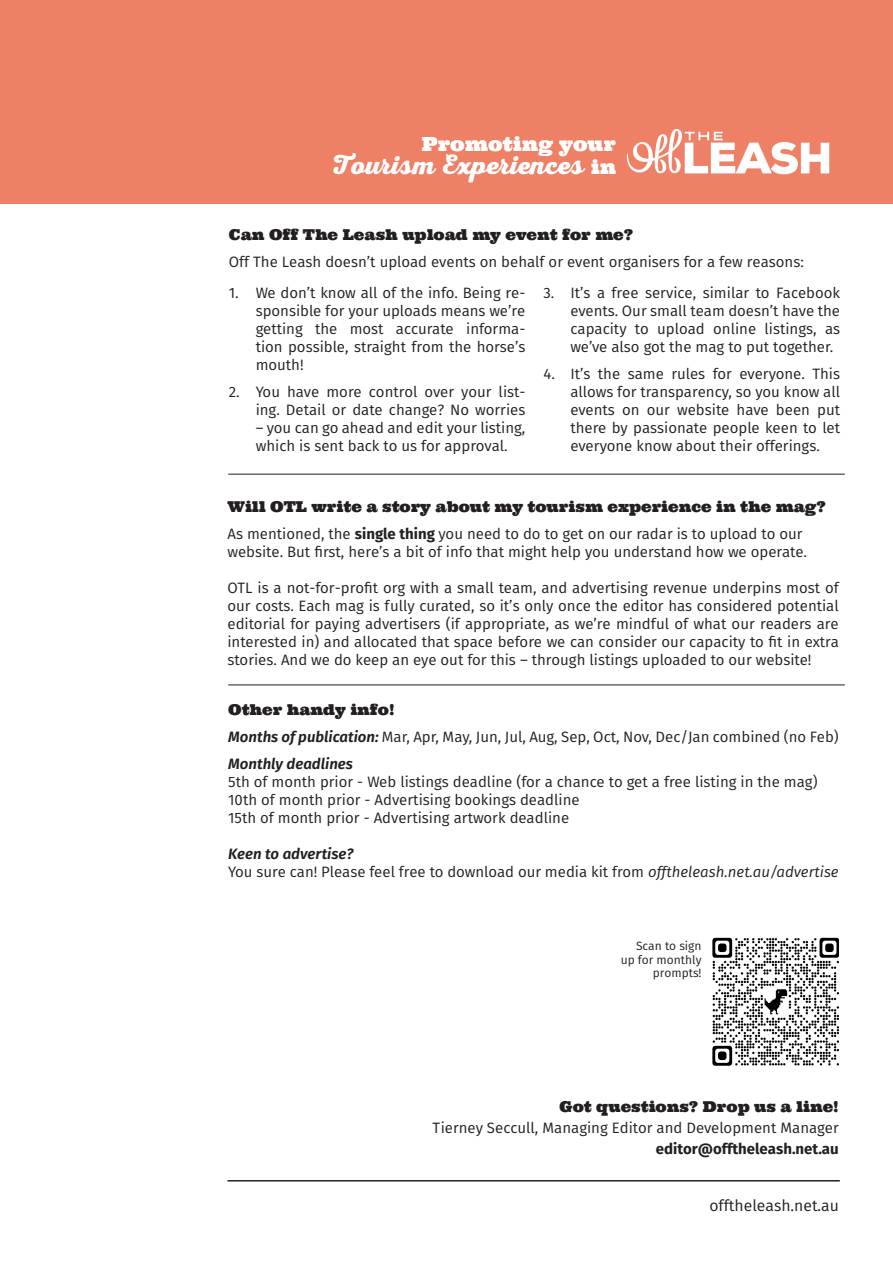
<style>
.page{position:relative;width:893px;height:1263px;background:#fff}
.page>*{position:absolute;margin:0;border:0;box-sizing:border-box;transform-origin:0 0}
.t1{font:28.5px "Nexa Rust Script B 00";letter-spacing:-.01em;color:#fff}
.t2{font:19.5px "Ultra";color:#fff}
.t3{font:15.75px "Fira Sans";color:#231f20}
.t4{font:15px/18px "Fira Sans";color:#231f20;text-align:justify}
.t5{font:15px "Ultra";color:#231f20}
.t6{font:700 15px "Fira Sans";color:#231f20}
.t7{font:italic 600 15px "Fira Sans";color:#231f20}
.t8{font:12px/13.5px "Fira Sans";color:#231f20;text-align:right}
.s1{font-family:"Ultra";font-size:19.5px}
.s2{font-weight:700}
.s3{font-weight:600;font-style:italic}
.s4{font-style:italic}
</style>
<div class="page">
<hr style="left:227px;top:1180px;width:613px;height:1px;background:#231f20">
<hr style="left:228px;top:685px;width:617px;height:1px;background:#231f20">
<hr style="left:228px;top:474px;width:617px;height:1px;background:#231f20">
<img style="left:713px;top:938px;width:126px;height:127px">
<div style="left:0;top:0;width:893px;height:203px;background:#ee8066"></div>
<img style="left:626px;top:129px;width:203px;height:46px">
<p class="t2" style="left:422px;top:132px;width:196px">Promoting your</p>
<p class="t1" style="left:331px;top:147px;width:287px">Tourism Experiences <span class="s1">in</span></p>
<p class="t5" style="left:229px;top:225px;width:406px">Can Off The Leash upload my event for me?</p>
<p class="t4" style="left:229px;top:253px;width:576px">Off The Leash doesn’t upload events on behalf or event organisers for a few reasons:</p>
<p class="t4" style="left:256px;top:284px;width:271px;text-indent:-27px">1. We don’t know all of the info. Being re&shy;sponsible for your uploads means we’re getting the most accurate informa&shy;tion possible, straight from the horse’s mouth!</p>
<p class="t4" style="left:229px;top:383px;width:298px;text-align:right">2. You have more control over your list&shy;ing. Detail or date change? No worries</p>
<p class="t4" style="left:256px;top:419px;width:271px">– you can go ahead and edit your listing, which is sent back to us for approval.</p>
<p class="t4" style="left:570px;top:284px;width:271px;text-indent:-27px">3. It’s a free service, similar to Facebook events. Our small team doesn’t have the capacity to upload online listings, as we’ve also got the mag to put together.</p>
<p class="t4" style="left:570px;top:365px;width:271px;text-indent:-27px">4. It’s the same rules for everyone. This allows for transparency, so you know all events on our website have been put there by passionate people keen to let everyone know about their offerings.</p>
<p class="t5" style="left:227px;top:497px;width:600px">Will OTL write a story about my tourism experience in the mag?</p>
<p class="t4" style="left:227px;top:524px;width:577px">As mentioned, the <span class="s2">single thing</span> you need to do to get on our radar is to upload to our</p>
<p class="t4" style="left:227px;top:542px;width:581px">website. But first, here’s a bit of info that might help you understand how we operate.</p>
<p class="t4" style="left:227px;top:578px;width:613px">OTL is a not-for-profit org with a small team, and advertising revenue underpins most of our costs. Each mag is fully curated, so it’s only once the editor has considered potential editorial for paying advertisers (if appropriate, as we’re mindful of what our readers are interested in) and allocated that space before we can consider our capacity to fit in extra stories. And we do keep an eye out for this – through listings uploaded to our website!</p>
<p class="t5" style="left:228px;top:700px;width:168px">Other handy info!</p>
<p class="t4" style="left:228px;top:728px;width:612px"><span class="s3">Months of publication:</span> Mar, Apr, May, Jun, Jul, Aug, Sep, Oct, Nov, Dec/Jan combined (no Feb)</p>
<p class="t4" style="left:228px;top:755px;width:591px"><span class="s3">Monthly deadlines<br></span>5th of month prior - Web listings deadline (for a chance to get a free listing in the mag)</p>
<p class="t4" style="left:228px;top:791px;width:353px">10th of month prior - Advertising bookings deadline</p>
<p class="t4" style="left:228px;top:809px;width:342px">15th of month prior - Advertising artwork deadline</p>
<p class="t7" style="left:228px;top:843px;width:127px">Keen to advertise?</p>
<p class="t4" style="left:228px;top:863px;width:612px">You sure can! Please feel free to download our media kit from <span class="s4">offtheleash.net.au/advertise</span></p>
<p class="t8" style="left:621px;top:939px;width:82px">Scan to sign up for monthly prompts!</p>
<p class="t5" style="left:560px;top:1096px;width:281px">Got questions? Drop us a line!</p>
<p class="t4" style="left:433px;top:1118px;width:408px">Tierney Seccull, Managing Editor and Development Manager</p>
<p class="t6" style="left:656px;top:1138px;width:184px">editor@offtheleash.net.au</p>
<p class="t3" style="left:709px;top:1194px;width:131px">offtheleash.net.au</p>
</div>
